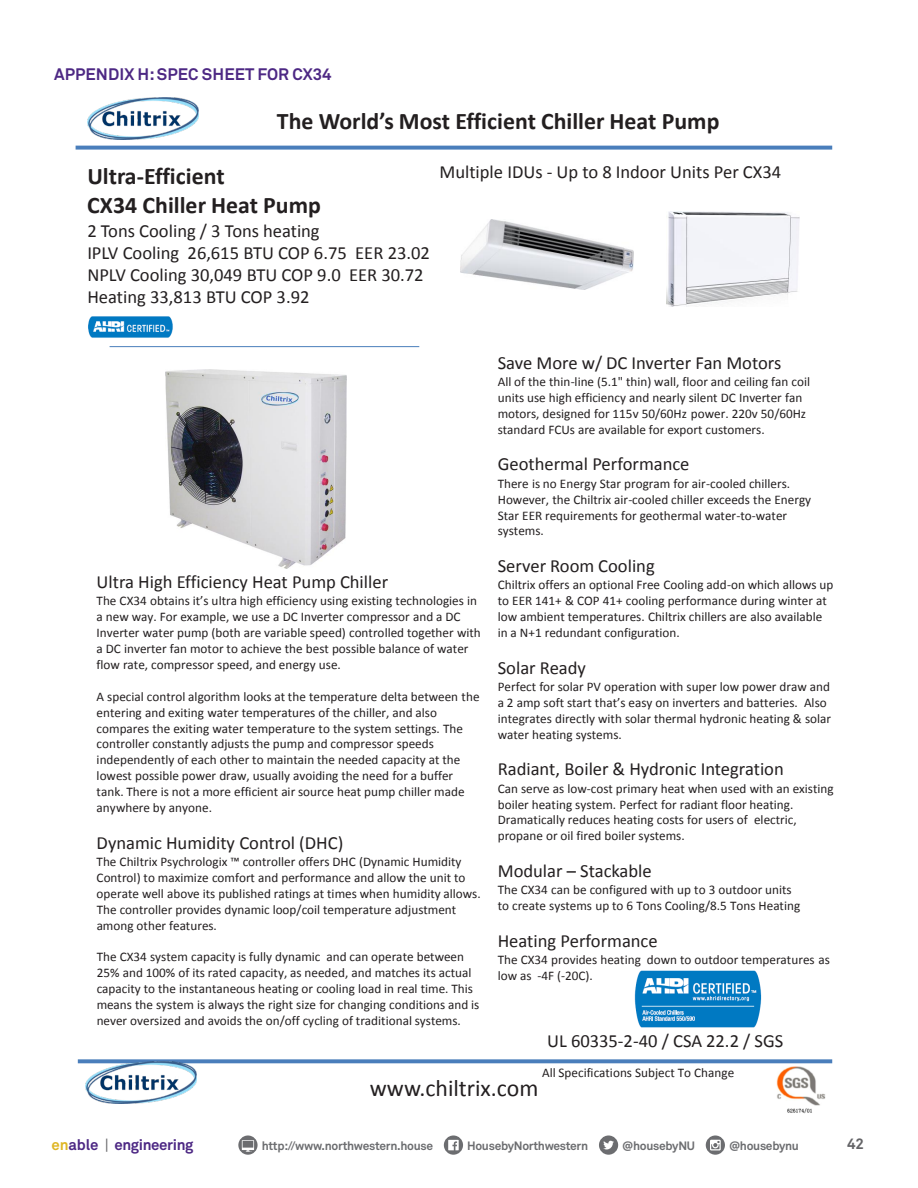
<style>
.page{position:relative;width:918px;height:1188px;background:#fff}
.page>*{position:absolute;margin:0;border:0;box-sizing:border-box;transform-origin:0 0}
.t1{font:700 23.85px/28.7px "Calibri";color:#231f20}
.t2{font:23.85px "Calibri";color:#231f20}
.t3{font:18.6px/22.2px "Calibri";color:#231f20}
.Subheads{font:700 16.5px "Akkurat Pro";letter-spacing:.005em;color:#4d2884}
.t4{font:700 15px "Akkurat Pro";letter-spacing:-.025em;color:#4d2884}
.t5{font:700 15px "Akkurat Pro";color:#636366}
.t6{font:13.2px/15.9px "Calibri";color:#231f20}
.t7{font:700 12px "Akkurat Pro";letter-spacing:-.025em;color:#6c6d70}
.s1{color:#dfb625}
.s2{font-weight:400;color:#636366}
</style>
<div class="page">
<svg style="left:238px;top:1135px;width:20px;height:20px"></svg>
<svg style="left:242px;top:1140px;width:12px;height:12px"></svg>
<div style="left:243px;top:1141px;width:10px;height:7px;background:#6c6d70"></div>
<svg style="left:444px;top:1135px;width:19px;height:20px"></svg>
<svg style="left:448px;top:1140px;width:11px;height:10px"></svg>
<div style="left:599px;top:1135px;width:19px;height:20px;background:#6c6d70;border-radius:50%"></div>
<svg style="left:603px;top:1141px;width:11px;height:8px"></svg>
<svg style="left:706px;top:1135px;width:19px;height:20px"></svg>
<svg style="left:710px;top:1140px;width:11px;height:10px"></svg>
<img style="left:87px;top:97px;width:111px;height:42px">
<svg style="left:76px;top:146px;width:756px;height:4px;fill:#4a7ebb"></svg>
<svg style="left:78px;top:1059px;width:754px;height:4px;fill:#4a7ebb"></svg>
<img style="left:86px;top:1061px;width:111px;height:42px">
<img style="left:165px;top:370px;width:181px;height:199px">
<img style="left:461px;top:220px;width:173px;height:70px">
<img style="left:666px;top:211px;width:134px;height:96px">
<hr style="left:110px;top:346px;width:309px;height:1px;background:#4a7ebb">
<img style="left:776px;top:1066px;width:50px;height:48px">
<img style="left:634px;top:970px;width:128px;height:58px">
<img style="left:88px;top:316px;width:85px;height:22px">
<p class="Subheads" style="left:54px;top:64px;width:279px">APPENDIX H: SPEC SHEET FOR CX34</p>
<p class="t1" style="left:277px;top:106px;width:444px">The World’s Most Efficient Chiller Heat Pump</p>
<p class="t1" style="left:87px;top:161px;width:235px">Ultra-Efficient<br>CX34 Chiller Heat Pump</p>
<p class="t3" style="left:87px;top:219px;width:344px">2 Tons Cooling / 3 Tons heating<br>IPLV Cooling 26,615 BTU COP 6.75 EER 23.02<br>NPLV Cooling 30,049 BTU COP 9.0 EER 30.72<br>Heating 33,813 BTU COP 3.92</p>
<p class="t3" style="left:440px;top:160px;width:343px">Multiple IDUs - Up to 8 Indoor Units Per CX34</p>
<p class="t3" style="left:97px;top:570px;width:293px">Ultra High Efficiency Heat Pump Chiller</p>
<p class="t6" style="left:97px;top:593px;width:386px">The CX34 obtains it’s ultra high efficiency using existing technologies in a new way. For example, we use a DC Inverter compressor and a DC Inverter water pump (both are variable speed) controlled together with a DC inverter fan motor to achieve the best possible balance of water flow rate, compressor speed, and energy use.</p>
<p class="t6" style="left:97px;top:688px;width:384px">A special control algorithm looks at the temperature delta between the entering and exiting water temperatures of the chiller, and also compares the exiting water temperature to the system settings. The controller constantly adjusts the pump and compressor speeds independently of each other to maintain the needed capacity at the lowest possible power draw, usually avoiding the need for a buffer tank. There is not a more efficient air source heat pump chiller made anywhere by anyone.</p>
<p class="t3" style="left:97px;top:831px;width:248px">Dynamic Humidity Control (DHC)</p>
<p class="t6" style="left:97px;top:853px;width:386px">The Chiltrix Psychrologix ™ controller offers DHC (Dynamic Humidity Control) to maximize comfort and performance and allow the unit to operate well above its published ratings at times when humidity allows.<br>The controller provides dynamic loop/coil temperature adjustment among other features.</p>
<p class="t6" style="left:97px;top:949px;width:384px">The CX34 system capacity is fully dynamic and can operate between 25% and 100% of its rated capacity, as needed, and matches its actual capacity to the instantaneous heating or cooling load in real time. This means the system is always the right size for changing conditions and is never oversized and avoids the on/off cycling of traditional systems.</p>
<p class="t3" style="left:498px;top:351px;width:285px">Save More w/ DC Inverter Fan Motors</p>
<p class="t6" style="left:498px;top:373px;width:314px">All of the thin-line (5.1" thin) wall, floor and ceiling fan coil units use high efficiency and nearly silent DC Inverter fan motors, designed for 115v 50/60Hz power. 220v 50/60Hz standard FCUs are available for export customers.</p>
<p class="t3" style="left:498px;top:453px;width:193px">Geothermal Performance</p>
<p class="t6" style="left:498px;top:475px;width:315px">There is no Energy Star program for air-cooled chillers.<br>However, the Chiltrix air-cooled chiller exceeds the Energy Star EER requirements for geothermal water-to-water systems.</p>
<p class="t3" style="left:498px;top:554px;width:159px">Server Room Cooling</p>
<p class="t6" style="left:498px;top:577px;width:337px">Chiltrix offers an optional Free Cooling add-on which allows up to EER 141+ &amp; COP 41+ cooling performance during winter at low ambient temperatures. Chiltrix chillers are also available in a N+1 redundant configuration.</p>
<p class="t3" style="left:498px;top:656px;width:90px">Solar Ready</p>
<p class="t6" style="left:498px;top:678px;width:335px">Perfect for solar PV operation with super low power draw and a 2 amp soft start that’s easy on inverters and batteries. Also integrates directly with solar thermal hydronic heating &amp; solar water heating systems.</p>
<p class="t3" style="left:498px;top:758px;width:288px">Radiant, Boiler &amp; Hydronic Integration</p>
<p class="t6" style="left:498px;top:780px;width:337px">Can serve as low-cost primary heat when used with an existing boiler heating system. Perfect for radiant floor heating.<br>Dramatically reduces heating costs for users of electric, propane or oil fired boiler systems.</p>
<p class="t3" style="left:498px;top:859px;width:155px">Modular – Stackable</p>
<p class="t6" style="left:498px;top:882px;width:304px">The CX34 can be configured with up to 3 outdoor units to create systems up to 6 Tons Cooling/8.5 Tons Heating</p>
<p class="t3" style="left:498px;top:929px;width:161px">Heating Performance</p>
<p class="t6" style="left:498px;top:952px;width:334px">The CX34 provides heating down to outdoor temperatures as low as -4F (-20C).</p>
<p class="t3" style="left:547px;top:1030px;width:238px">UL 60335-2-40 / CSA 22.2 / SGS</p>
<p class="t6" style="left:542px;top:1064px;width:194px">All Specifications Subject To Change</p>
<p class="t2" style="left:370px;top:1072px;width:170px">www.chiltrix.com</p>
<p class="t4" style="left:52px;top:1136px;width:143px"><span class="s1">en</span>able <span class="s2">|</span> engineering</p>
<p class="t7" style="left:262px;top:1139px;width:173px">http://www.northwestern.house</p>
<p class="t7" style="left:467px;top:1139px;width:123px">HousebyNorthwestern</p>
<p class="t7" style="left:622px;top:1139px;width:74px">@housebyNU</p>
<p class="t7" style="left:729px;top:1139px;width:71px">@housebynu</p>
<p class="t5" style="left:847px;top:1134px;width:18px">42</p>
</div>
